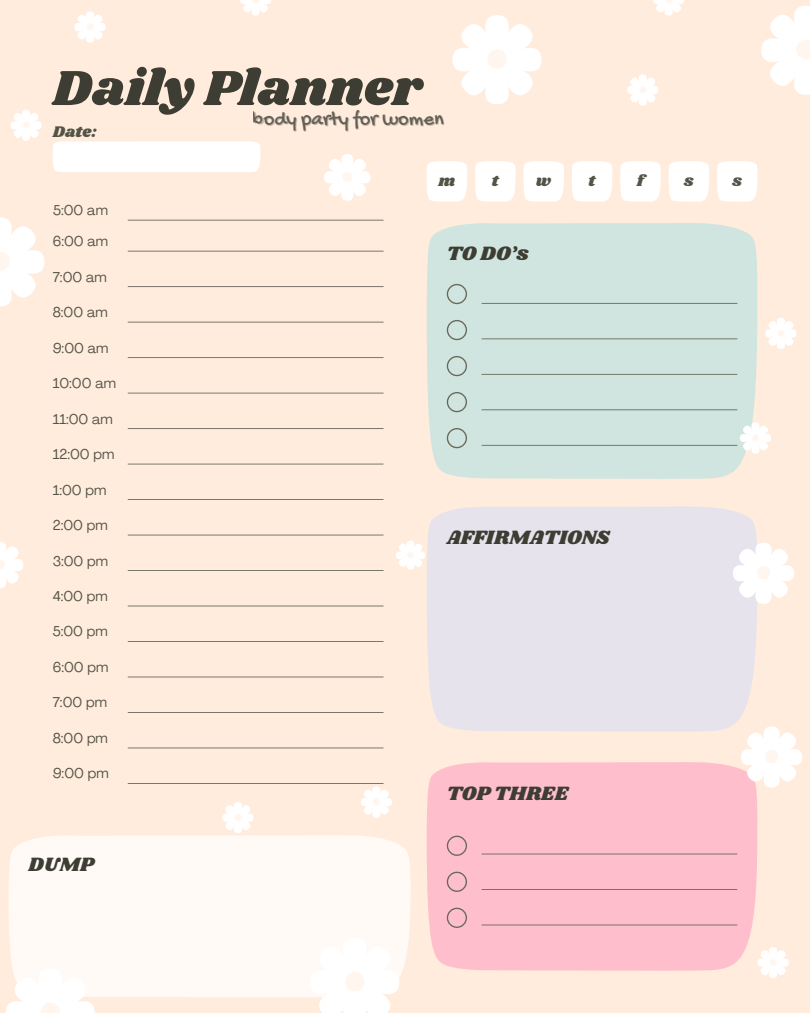
<style>
.page{position:relative;width:810px;height:1013px;background:#fff}
.page>*{position:absolute;margin:0;border:0;box-sizing:border-box;transform-origin:0 0}
.t1{font:50.9px "Shrikhand";color:#3d3d33}
.t2{font:20.5px "Gochi Hand";color:#3d3d33}
.t3{font:20px "Shrikhand";color:#3d3d33}
.t4{font:16px "Shrikhand";color:#535447}
.t5{font:14.1px "Agrandir";color:#535447}
</style>
<div class="page">
<div style="left:0;top:0;width:810px;height:1012px;background:#ffecdd"></div>
<div style="left:427px;top:223px;width:331px;height:256px;background:#d0e5df"></div>
<div style="left:427px;top:506px;width:330px;height:225px;background:#e6e3ec"></div>
<div style="left:427px;top:762px;width:331px;height:208px;background:#ffbecb"></div>
<div style="left:53px;top:141px;width:208px;height:31px;background:#fff"></div>
<svg style="left:427px;top:161px;width:40px;height:41px;background:#fffdfc"></svg>
<svg style="left:475px;top:161px;width:41px;height:41px;background:#fffdfc"></svg>
<svg style="left:523px;top:161px;width:41px;height:41px;background:#fffdfc"></svg>
<svg style="left:572px;top:161px;width:40px;height:41px;background:#fffdfc"></svg>
<svg style="left:620px;top:161px;width:41px;height:41px;background:#fffdfc"></svg>
<svg style="left:669px;top:161px;width:40px;height:41px;background:#fffdfc"></svg>
<svg style="left:717px;top:161px;width:41px;height:41px;background:#fffdfc"></svg>
<hr style="left:128px;top:251px;width:256px;height:1px;background:#68695c">
<hr style="left:482px;top:303px;width:255px;height:1px;background:#68695c">
<hr style="left:128px;top:286px;width:256px;height:1px;background:#68695c">
<hr style="left:482px;top:338px;width:255px;height:1px;background:#68695c">
<hr style="left:128px;top:322px;width:256px;height:1px;background:#68695c">
<hr style="left:482px;top:374px;width:255px;height:1px;background:#68695c">
<hr style="left:482px;top:853px;width:255px;height:1px;background:#68695c">
<hr style="left:128px;top:357px;width:256px;height:1px;background:#68695c">
<hr style="left:482px;top:409px;width:255px;height:1px;background:#68695c">
<hr style="left:482px;top:889px;width:255px;height:1px;background:#68695c">
<hr style="left:128px;top:393px;width:256px;height:1px;background:#68695c">
<hr style="left:482px;top:445px;width:255px;height:1px;background:#68695c">
<hr style="left:482px;top:924px;width:255px;height:1px;background:#68695c">
<hr style="left:128px;top:428px;width:256px;height:1px;background:#68695c">
<hr style="left:128px;top:464px;width:256px;height:1px;background:#68695c">
<hr style="left:128px;top:499px;width:256px;height:1px;background:#68695c">
<hr style="left:128px;top:534px;width:256px;height:1px;background:#68695c">
<hr style="left:128px;top:570px;width:256px;height:1px;background:#68695c">
<hr style="left:128px;top:605px;width:256px;height:1px;background:#68695c">
<hr style="left:128px;top:641px;width:256px;height:1px;background:#68695c">
<hr style="left:128px;top:676px;width:256px;height:1px;background:#68695c">
<hr style="left:128px;top:712px;width:256px;height:1px;background:#68695c">
<hr style="left:128px;top:747px;width:256px;height:1px;background:#68695c">
<hr style="left:128px;top:783px;width:256px;height:1px;background:#68695c">
<svg style="left:447px;top:284px;width:20px;height:20px"></svg>
<svg style="left:447px;top:320px;width:20px;height:20px"></svg>
<svg style="left:447px;top:356px;width:20px;height:20px"></svg>
<svg style="left:447px;top:835px;width:20px;height:20px"></svg>
<svg style="left:447px;top:392px;width:20px;height:20px"></svg>
<svg style="left:447px;top:871px;width:20px;height:20px"></svg>
<svg style="left:447px;top:428px;width:20px;height:20px"></svg>
<svg style="left:447px;top:907px;width:20px;height:20px"></svg>
<div style="left:9px;top:835px;width:402px;height:162px;background:#fffaf6"></div>
<hr style="left:128px;top:220px;width:256px;height:1px;background:#68695c">
<svg style="left:761px;top:6px;width:49px;height:89px"></svg>
<svg style="left:0;top:217px;width:45px;height:90px"></svg>
<svg style="left:452px;top:15px;width:90px;height:89px"></svg>
<svg style="left:396px;top:540px;width:29px;height:30px"></svg>
<svg style="left:627px;top:74px;width:32px;height:32px"></svg>
<svg style="left:324px;top:154px;width:47px;height:47px"></svg>
<svg style="left:0;top:962px;width:100px;height:51px"></svg>
<svg style="left:361px;top:786px;width:31px;height:32px"></svg>
<svg style="left:756px;top:945px;width:33px;height:33px"></svg>
<svg style="left:738px;top:420px;width:33px;height:35px"></svg>
<svg style="left:737px;top:722px;width:65px;height:69px"></svg>
<svg style="left:74px;top:11px;width:32px;height:32px"></svg>
<svg style="left:240px;top:0;width:31px;height:16px"></svg>
<svg style="left:0;top:542px;width:24px;height:46px"></svg>
<svg style="left:653px;top:0;width:31px;height:16px"></svg>
<svg style="left:729px;top:538px;width:65px;height:69px"></svg>
<svg style="left:304px;top:932px;width:101px;height:80px;background:#fffbf8"></svg>
<svg style="left:222px;top:802px;width:32px;height:31px"></svg>
<svg style="left:10px;top:110px;width:32px;height:31px"></svg>
<svg style="left:765px;top:318px;width:32px;height:31px"></svg>
<p class="t1" style="left:53px;top:53px;width:371px">Daily Planner</p>
<h2 class="t2" style="left:253px;top:108px;width:192px">body party for women</h2>
<p class="t4" style="left:53px;top:121px;width:46px">Date:</p>
<p class="t5" style="left:53px;top:204px;width:56px">5:00 am</p>
<p class="t5" style="left:53px;top:236px;width:57px">6:00 am</p>
<p class="t5" style="left:53px;top:271px;width:56px">7:00 am</p>
<p class="t5" style="left:53px;top:307px;width:57px">8:00 am</p>
<p class="t5" style="left:53px;top:342px;width:57px">9:00 am</p>
<p class="t5" style="left:53px;top:378px;width:65px">10:00 am</p>
<p class="t5" style="left:53px;top:413px;width:62px">11:00 am</p>
<p class="t5" style="left:53px;top:448px;width:63px">12:00 pm</p>
<p class="t5" style="left:53px;top:484px;width:55px">1:00 pm</p>
<p class="t5" style="left:53px;top:519px;width:56px">2:00 pm</p>
<p class="t5" style="left:53px;top:555px;width:57px">3:00 pm</p>
<p class="t5" style="left:53px;top:590px;width:57px">4:00 pm</p>
<p class="t5" style="left:53px;top:626px;width:56px">5:00 pm</p>
<p class="t5" style="left:53px;top:661px;width:57px">6:00 pm</p>
<p class="t5" style="left:53px;top:696px;width:56px">7:00 pm</p>
<p class="t5" style="left:53px;top:732px;width:57px">8:00 pm</p>
<p class="t5" style="left:53px;top:767px;width:57px">9:00 pm</p>
<p class="t3" style="left:28px;top:850px;width:67px">DUMP</p>
<p class="t4" style="left:438px;top:170px;width:18px">m</p>
<p class="t4" style="left:492px;top:170px;width:8px">t</p>
<p class="t4" style="left:536px;top:170px;width:16px">w</p>
<p class="t4" style="left:589px;top:170px;width:8px">t</p>
<p class="t4" style="left:637px;top:170px;width:8px">f</p>
<p class="t4" style="left:684px;top:170px;width:11px">s</p>
<p class="t4" style="left:732px;top:170px;width:11px">s</p>
<p class="t3" style="left:447px;top:240px;width:83px">TO DO’s</p>
<p class="t3" style="left:447px;top:523px;width:165px">AFFIRMATIONS</p>
<p class="t3" style="left:447px;top:780px;width:123px">TOP THREE</p>
</div>
